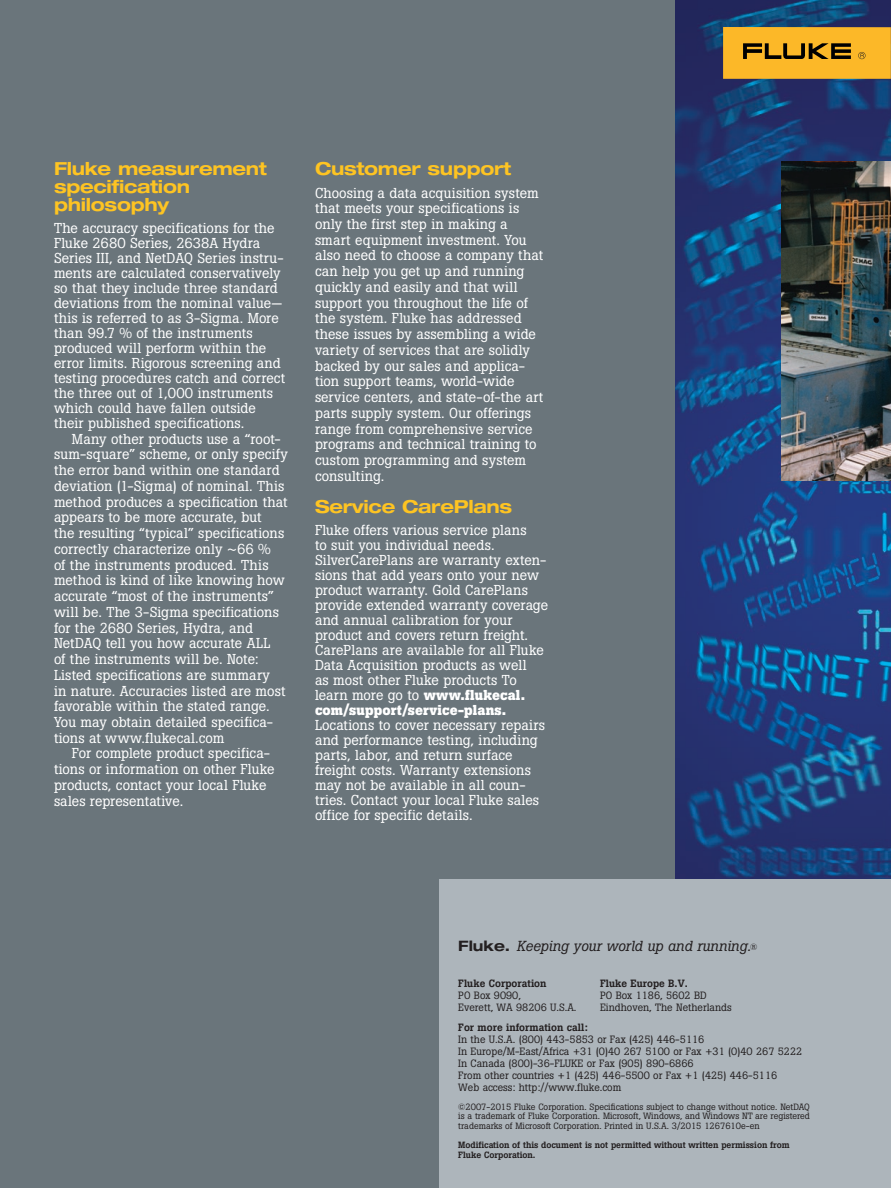
<style>
.page{position:relative;width:891px;height:1188px;background:#6a757b}
.page>*{position:absolute;margin:0;border:0;box-sizing:border-box;transform-origin:0 0}
.t1{font:700 expanded 18px/18px "Helvetica Neue LT Pro";letter-spacing:-.015em;color:#fec422}
.t2{font:italic 14.4px "Boton Pro";color:#231f20}
.t3{font:14.25px/15.8px "Boton Pro";letter-spacing:.005em;color:#fff}
.t4{font:10.5px/12px "Boton Pro";color:#231f20}
.t5{font:500 10.5px "Boton Pro";color:#231f20}
.t6{font:9px/9.8px "Boton Pro";color:#231f20;text-align:justify}
.t7{font:500 9px/9.8px "Boton Pro";letter-spacing:-.005em;color:#231f20}
.s1{font-weight:700}
.s2{font-family:"Helvetica Neue LT Std";font-weight:700;font-style:normal;font-stretch:expanded}
.s3{font-style:normal;font-size:9px}
</style>
<div class="page">
<img style="left:675px;top:0;width:216px;height:880px">
<img style="left:782px;top:162px;width:109px;height:319px">
<div style="left:723px;top:27px;width:168px;height:52px;background:#fcb828"></div>
<svg style="left:743px;top:43px;width:108px;height:16px"></svg>
<svg style="left:858px;top:52px;width:8px;height:7px"></svg>
<div style="left:439px;top:880px;width:452px;height:308px;background:#adb5bb"></div>
<p class="t1" style="left:54px;top:159px;width:214px">Fluke measurement specification philosophy</p>
<p class="t3" style="left:54px;top:220px;width:233px;line-height:15px">The accuracy specifications for the Fluke 2680 Series, 2638A Hydra Series III, and NetDAQ Series instru&shy;ments are calculated conservatively so that they include three standard deviations from the nominal value— this is referred to as 3-Sigma. More than 99.7 % of the instruments produced will perform within the error limits. Rigorous screening and testing procedures catch and correct the three out of 1,000 instruments which could have fallen outside their published specifications.</p>
<p class="t3" style="left:54px;top:431px;width:236px;text-indent:18px">Many other products use a “root&shy;sum-square” scheme, or only specify the error band within one standard deviation (1-Sigma) of nominal. This method produces a specification that appears to be more accurate, but<br>the resulting “typical” specifications correctly characterize only ~66 %<br>of the instruments produced. This method is kind of like knowing how accurate “most of the instruments” will be. The 3-Sigma specifications for the 2680 Series, Hydra, and NetDAQ tell you how accurate ALL<br>of the instruments will be. Note:<br>Listed specifications are summary<br>in nature. Accuracies listed are most favorable within the stated range.<br>You may obtain detailed specifica&shy;tions at www.flukecal.com</p>
<p class="t3" style="left:54px;top:746px;width:222px;text-indent:18px">For complete product specifica&shy;tions or information on other Fluke products, contact your local Fluke sales representative.</p>
<p class="t1" style="left:315px;top:159px;width:198px">Customer support</p>
<p class="t3" style="left:315px;top:185px;width:230px">Choosing a data acquisition system that meets your specifications is only the first step in making a smart equipment investment. You also need to choose a company that can help you get up and running quickly and easily and that will support you throughout the life of the system. Fluke has addressed these issues by assembling a wide variety of services that are solidly backed by our sales and applica&shy;tion support teams, world-wide service centers, and state-of-the art parts supply system. Our offerings range from comprehensive service programs and technical training to custom programming and system consulting.</p>
<p class="t1" style="left:315px;top:497px;width:199px">Service CarePlans</p>
<p class="t3" style="left:315px;top:523px;width:235px;line-height:15px">Fluke offers various service plans<br>to suit you individual needs.<br>SilverCarePlans are warranty exten&shy;sions that add years onto your new product warranty. Gold CarePlans provide extended warranty coverage and annual calibration for your product and covers return freight.<br>CarePlans are available for all Fluke Data Acquisition products as well<br>as most other Fluke products To learn more go to <span class="s1">www.flukecal. com/support/service-plans.</span></p>
<p class="t3" style="left:315px;top:718px;width:231px;line-height:15px">Locations to cover necessary repairs and performance testing, including parts, labor, and return surface freight costs. Warranty extensions may not be available in all coun&shy;tries. Contact your local Fluke sales office for specific details.</p>
<p class="t2" style="left:458px;top:937px;width:301px"><span class="s2">Fluke.</span> Keeping your world up and running.<span class="s3">®</span></p>
<p class="t5" style="left:600px;top:977px;width:89px">Fluke Europe B.V.</p>
<p class="t4" style="left:600px;top:990px;width:133px">PO Box 1186, 5602 BD<br>Eindhoven, The Netherlands</p>
<p class="t5" style="left:458px;top:1020px;width:131px">For more information call:</p>
<p class="t4" style="left:458px;top:1033px;width:346px">In the U.S.A. (800) 443-5853 or Fax (425) 446-5116<br>In Europe/M-East/Africa +31 (0)40 267 5100 or Fax +31 (0)40 267 5222<br>In Canada (800)-36-FLUKE or Fax (905) 890-6866<br>From other countries +1 (425) 446-5500 or Fax +1 (425) 446-5116<br>Web access: http://www.fluke.com</p>
<p class="t6" style="left:458px;top:1102px;width:353px">©2007-2015 Fluke Corporation. Specifications subject to change without notice. NetDAQ is a trademark of Fluke Corporation. Microsoft, Windows, and Windows NT are registered trademarks of Microsoft Corporation. Printed in U.S.A. 3/2015 1267610e-en</p>
<p class="t7" style="left:458px;top:1140px;width:333px">Modification of this document is not permitted without written permission from<br>Fluke Corporation.</p>
<p class="t5" style="left:458px;top:977px;width:90px">Fluke Corporation</p>
<p class="t4" style="left:458px;top:989px;width:120px">PO Box 9090,<br>Everett, WA 98206 U.S.A.</p>
</div>
